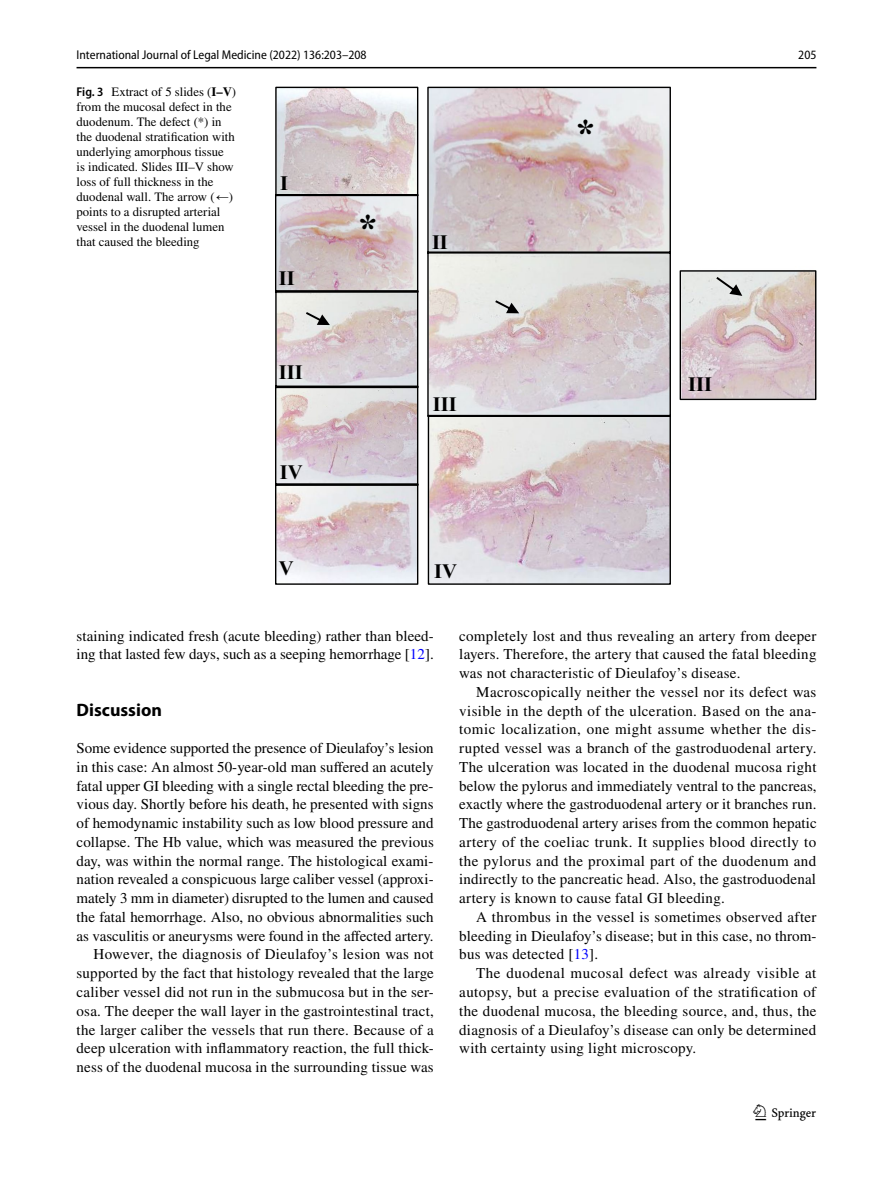
<style>
.page{position:relative;width:893px;height:1187px;background:#fff}
.page>*{position:absolute;margin:0;border:0;box-sizing:border-box;transform-origin:0 0}
.t1{font:39.15px "Times New Roman PS Bold MT2";color:#000}
.t2{font:22.5px "Springnew Regular 3";color:#000}
.t3{font:20.7px "Times New Roman PS Bold MT2";color:#000}
.t4{font:20.55px "Times New Roman PS Bold MT2";color:#000}
.t5{font:700 18px "Myriad Pro";color:#000}
.t6{font:15px/18.8px "STIX";letter-spacing:.005em;color:#000;text-align:justify}
.t7{font:12.75px/15px "STIX";color:#000}
.t8{font:12.75px "Myriad Pro Semi Cn 4";color:#000}
.t9{font:semi-condensed 12.75px "Myriad Pro";color:#000}
.s1{font-family:"Myriad Pro";font-weight:600;font-stretch:semi-condensed}
.s2{font-weight:700}
.s3{font-family:"Times New Roman"}
.s4{color:#00f}
</style>
<div class="page">
<hr style="left:77px;top:67px;width:739px;height:1px;background:#000">
<img style="left:679px;top:270px;width:136px;height:131px">
<svg style="left:275px;top:87px;width:396px;height:497px;background:#d3c8cb"></svg>
<svg style="left:495px;top:300px;width:24px;height:13px"></svg>
<svg style="left:306px;top:312px;width:24px;height:13px"></svg>
<div style="left:680px;top:270px;width:136px;height:130px;border:1px solid #000"></div>
<svg style="left:716px;top:277px;width:26px;height:19px"></svg>
<p class="t8" style="left:77px;top:48px;width:292px">International Journal of Legal Medicine (2022) 136:203–208</p>
<p class="t9" style="left:798px;top:48px;width:20px">205</p>
<p class="t7" style="left:77px;top:85px;width:161px"><span class="s1">Fig. 3</span> Extract of 5 slides (<span class="s2">I–V</span>) from the mucosal defect in the duodenum. The defect (*) in the duodenal stratification with underlying amorphous tissue<br>is indicated. Slides III–V show loss of full thickness in the duodenal wall. The arrow (<span class="s3">←</span>) points to a disrupted arterial vessel in the duodenal lumen that caused the bleeding</p>
<h3 class="t3" style="left:280px;top:168px;width:10px">I</h3>
<h3 class="t4" style="left:279px;top:263px;width:17px">II</h3>
<h3 class="t4" style="left:279px;top:357px;width:25px">III</h3>
<h3 class="t4" style="left:280px;top:457px;width:24px">IV</h3>
<h3 class="t4" style="left:279px;top:553px;width:16px">V</h3>
<h1 class="t1" style="left:358px;top:199px;width:21px">*</h1>
<h3 class="t4" style="left:432px;top:227px;width:17px">II</h3>
<h3 class="t4" style="left:433px;top:389px;width:25px">III</h3>
<h3 class="t4" style="left:434px;top:556px;width:24px">IV</h3>
<h1 class="t1" style="left:576px;top:104px;width:21px">*</h1>
<h3 class="t4" style="left:688px;top:369px;width:25px">III</h3>
<p class="t6" style="left:77px;top:627px;width:359px">staining indicated fresh (acute bleeding) rather than bleed&shy;ing that lasted few days, such as a seeping hemorrhage [<span class="s4">12</span>].</p>
<p class="t5" style="left:77px;top:697px;width:87px">Discussion</p>
<p class="t6" style="left:77px;top:739px;width:359px;text-align:right">Some evidence supported the presence of Dieulafoy’s lesion in this case: An almost 50-year-old man suffered an acutely fatal upper GI bleeding with a single rectal bleeding the pre&shy;vious day. Shortly before his death, he presented with signs of hemodynamic instability such as low blood pressure and collapse. The Hb value, which was measured the previous day, was within the normal range. The histological exami&shy;nation revealed a conspicuous large caliber vessel (approxi&shy;mately 3 mm in diameter) disrupted to the lumen and caused the fatal hemorrhage. Also, no obvious abnormalities such as vasculitis or aneurysms were found in the affected artery.<br>However, the diagnosis of Dieulafoy’s lesion was not supported by the fact that histology revealed that the large caliber vessel did not run in the submucosa but in the ser&shy;osa. The deeper the wall layer in the gastrointestinal tract, the larger caliber the vessels that run there. Because of a deep ulceration with inflammatory reaction, the full thick&shy;ness of the duodenal mucosa in the surrounding tissue was</p>
<p class="t6" style="left:459px;top:627px;width:359px">completely lost and thus revealing an artery from deeper layers. Therefore, the artery that caused the fatal bleeding was not characteristic of Dieulafoy’s disease.</p>
<p class="t6" style="left:459px;top:683px;width:359px;text-indent:17px">Macroscopically neither the vessel nor its defect was visible in the depth of the ulceration. Based on the ana&shy;tomic localization, one might assume whether the dis&shy;rupted vessel was a branch of the gastroduodenal artery.<br>The ulceration was located in the duodenal mucosa right below the pylorus and immediately ventral to the pancreas, exactly where the gastroduodenal artery or it branches run.<br>The gastroduodenal artery arises from the common hepatic artery of the coeliac trunk. It supplies blood directly to the pylorus and the proximal part of the duodenum and indirectly to the pancreatic head. Also, the gastroduodenal artery is known to cause fatal GI bleeding.</p>
<p class="t6" style="left:459px;top:908px;width:359px;text-indent:17px">A thrombus in the vessel is sometimes observed after bleeding in Dieulafoy’s disease; but in this case, no throm&shy;bus was detected [<span class="s4">13</span>].</p>
<p class="t6" style="left:459px;top:964px;width:359px;text-indent:17px">The duodenal mucosal defect was already visible at autopsy, but a precise evaluation of the stratification of the duodenal mucosa, the bleeding source, and, thus, the diagnosis of a Dieulafoy’s disease can only be determined with certainty using light microscopy.</p>
<h2 class="t2" style="left:755px;top:1104px;width:62px">1 3</h2>
</div>
